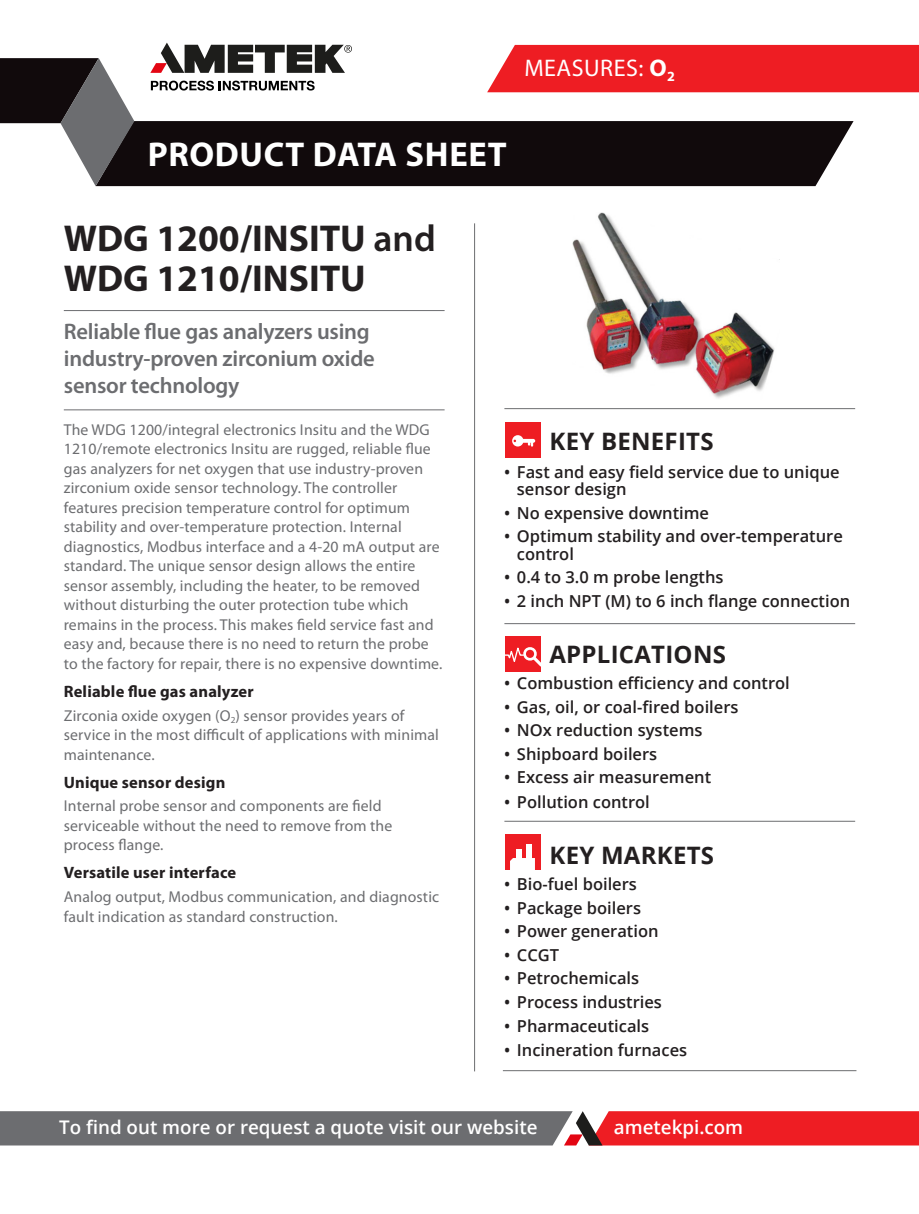
<style>
.page{position:relative;width:919px;height:1214px;background:#fff}
.page>*{position:absolute;margin:0;border:0;box-sizing:border-box;transform-origin:0 0}
.t1{font:700 37.5px/39px "Myriad Pro";color:#231f20}
.t2{font:700 34.5px "Myriad Pro";letter-spacing:.02em;color:#fff}
.t3{font:24.15px "Myriad Pro";letter-spacing:.02em;color:#fff}
.t4{font:700 24px "Open Sans";letter-spacing:.01em;color:#231f20}
.t5{font:600 22.5px/27px "Myriad Pro";letter-spacing:-.01em;color:#6c6d70}
.t6{font:600 18.75px "Open Sans";color:#fff}
.t7{font:600 16.5px/17.2px "Open Sans";color:#231f20}
.t8{font:700 16.5px "Myriad Pro";letter-spacing:.01em;color:#231f20}
.t9{font:15.75px/19.5px "Myriad Pro";letter-spacing:.01em;color:#6c6d70}
.s1{font-weight:700}
.s2{font-weight:600}
</style>
<div class="page">
<svg style="left:151px;top:81px;width:163px;height:9px"></svg>
<svg style="left:150px;top:43px;width:202px;height:30px"></svg>
<hr style="left:474px;top:223px;width:1px;height:848px;background:#6c6d70">
<hr style="left:64px;top:310px;width:380px;height:1px;background:#6c6d70">
<hr style="left:64px;top:409px;width:380px;height:1px;background:#6c6d70">
<hr style="left:503px;top:1070px;width:353px;height:1px;background:#6c6d70">
<div style="left:134px;top:121px;width:719px;height:65px;background:#110a0c"></div>
<svg style="left:0;top:58px;width:134px;height:128px"></svg>
<div style="left:487px;top:45px;width:431px;height:47px;background:#ee1d23"></div>
<hr style="left:504px;top:623px;width:351px;height:1px;background:#6c6d70">
<hr style="left:504px;top:408px;width:351px;height:1px;background:#6c6d70">
<hr style="left:504px;top:820px;width:351px;height:1px;background:#6c6d70">
<div style="left:505px;top:423px;width:35px;height:35px;background:#ee1d23"></div>
<svg style="left:512px;top:435px;width:23px;height:11px"></svg>
<div style="left:505px;top:834px;width:35px;height:35px;background:#ee1d23"></div>
<div style="left:516px;top:849px;width:6px;height:15px;background:#fff"></div>
<div style="left:525px;top:844px;width:6px;height:20px;background:#fff"></div>
<svg style="left:510px;top:858px;width:25px;height:11px"></svg>
<div style="left:505px;top:636px;width:35px;height:35px;background:#ee1d23"></div>
<svg style="left:505px;top:643px;width:36px;height:27px"></svg>
<svg style="left:0;top:1111px;width:918px;height:34px;background:#9c5458"></svg>
<img style="left:572px;top:212px;width:203px;height:187px">
<p class="t3" style="left:524px;top:53px;width:152px">MEASURES: <span class="s1">O</span><sub>2</sub></p>
<p class="t2" style="left:148px;top:131px;width:360px">PRODUCT DATA SHEET</p>
<p class="t1" style="left:64px;top:218px;width:373px">WDG 1200/INSITU <span class="s2">and<br></span>WDG 1210/INSITU</p>
<p class="t5" style="left:64px;top:317px;width:312px">Reliable flue gas analyzers using industry-proven zirconium oxide sensor technology</p>
<p class="t9" style="left:64px;top:419px;width:380px">The WDG 1200/integral electronics Insitu and the WDG 1210/remote electronics Insitu are rugged, reliable flue gas analyzers for net oxygen that use industry-proven zirconium oxide sensor technology. The controller features precision temperature control for optimum stability and over-temperature protection. Internal diagnostics, Modbus interface and a 4-20 mA output are standard. The unique sensor design allows the entire sensor assembly, including the heater, to be removed without disturbing the outer protection tube which remains in the process. This makes field service fast and easy and, because there is no need to return the probe to the factory for repair, there is no expensive downtime.</p>
<p class="t8" style="left:64px;top:680px;width:191px">Reliable flue gas analyzer</p>
<p class="t9" style="left:64px;top:705px;width:376px">Zirconia oxide oxygen (O<sub>2</sub>) sensor provides years of service in the most difficult of applications with minimal maintenance.</p>
<p class="t8" style="left:64px;top:771px;width:163px">Unique sensor design</p>
<p class="t9" style="left:64px;top:796px;width:330px">Internal probe sensor and components are field serviceable without the need to remove from the process flange.</p>
<p class="t8" style="left:64px;top:862px;width:174px">Versatile user interface</p>
<p class="t9" style="left:64px;top:886px;width:377px">Analog output, Modbus communication, and diagnostic fault indication as standard construction.</p>
<p class="t4" style="left:549px;top:424px;width:165px">KEY BENEFITS</p>
<p class="t7" style="left:517px;top:463px;width:324px;text-indent:-13px">• Fast and easy field service due to unique sensor design</p>
<p class="t7" style="left:504px;top:503px;width:206px">• No expensive downtime</p>
<p class="t7" style="left:517px;top:527px;width:327px;text-indent:-13px">• Optimum stability and over-temperature control</p>
<p class="t7" style="left:504px;top:568px;width:221px">• 0.4 to 3.0 m probe lengths</p>
<p class="t7" style="left:504px;top:592px;width:347px">• 2 inch NPT (M) to 6 inch flange connection</p>
<p class="t4" style="left:549px;top:637px;width:178px">APPLICATIONS</p>
<p class="t7" style="left:504px;top:674px;width:287px">• Combustion efficiency and control</p>
<p class="t7" style="left:504px;top:697px;width:236px">• Gas, oil, or coal-fired boilers</p>
<p class="t7" style="left:504px;top:721px;width:200px">• NOx reduction systems</p>
<p class="t7" style="left:504px;top:744px;width:155px">• Shipboard boilers</p>
<p class="t7" style="left:504px;top:768px;width:208px">• Excess air measurement</p>
<p class="t7" style="left:504px;top:792px;width:147px">• Pollution control</p>
<p class="t4" style="left:549px;top:838px;width:166px">KEY MARKETS</p>
<p class="t7" style="left:504px;top:874px;width:134px">• Bio-fuel boilers</p>
<p class="t7" style="left:504px;top:898px;width:138px">• Package boilers</p>
<p class="t7" style="left:504px;top:922px;width:156px">• Power generation</p>
<p class="t7" style="left:504px;top:945px;width:56px">• CCGT</p>
<p class="t7" style="left:504px;top:969px;width:136px">• Petrochemicals</p>
<p class="t7" style="left:504px;top:993px;width:159px">• Process industries</p>
<p class="t7" style="left:504px;top:1016px;width:147px">• Pharmaceuticals</p>
<p class="t7" style="left:504px;top:1041px;width:184px">• Incineration furnaces</p>
<p class="t6" style="left:59px;top:1114px;width:480px">To find out more or request a quote visit our website</p>
<p class="t6" style="left:613px;top:1114px;width:131px">ametekpi.com</p>
</div>
